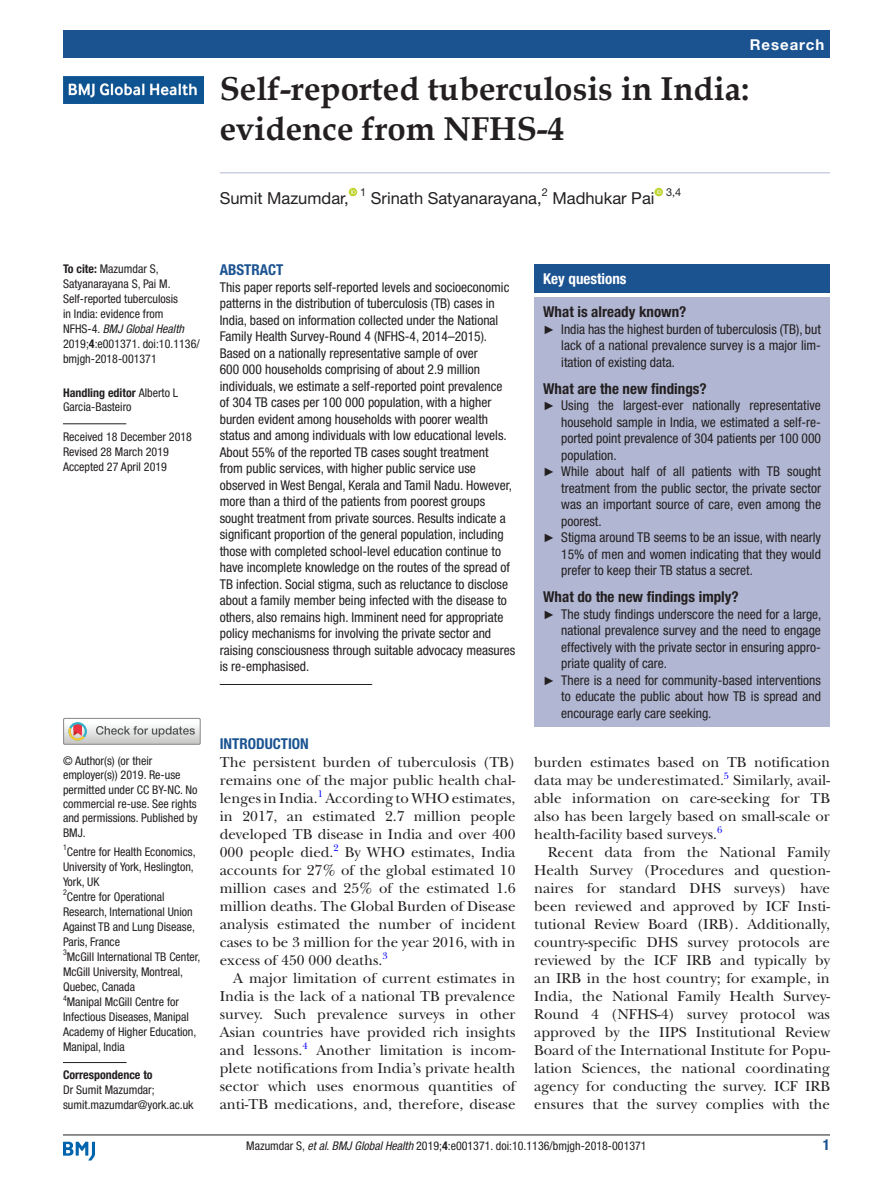
<style>
.page{position:relative;width:893px;height:1191px;background:#fff}
.page>*{position:absolute;margin:0;border:0;box-sizing:border-box;transform-origin:0 0}
.t1{font:700 33px/39px "Book Antiqua";color:#231f20}
.t2{font:16.5px "Helvetica Neue LT Std";color:#231f20}
.t3{font:15px/18px "New Baskerville";color:#231f20;text-align:justify}
.t4{font:700 condensed 15px "Helvetica Neue LT Std";color:#231f20}
.t5{font:700 condensed 15px "Helvetica Neue LT Std";color:#1b5391}
.t6{font:700 condensed 15px "Helvetica Neue LT Std";color:#fff}
.t7{font:700 15px "Helvetica Neue LT Std";letter-spacing:.065em;color:#fff}
.t8{font:condensed 13.5px/16.5px "Helvetica Neue LT Std";color:#231f20;text-align:justify}
.t9{font:condensed 12px/15px "Helvetica Neue LT Std";color:#231f20}
.t10{font:700 condensed 12px "Helvetica Neue LT Std";color:#231f20}
.t11{font:10.95px "Helvetica Neue LT Std";color:#231f20}
.t12{font:9.9px "New Baskerville";color:#00f}
.s1{font-weight:700}
.s2{font-style:italic}
.s3{font-family:"Arial";font-stretch:normal;font-size:12px}
</style>
<div class="page">
<hr style="left:63px;top:1134px;width:767px;height:1px;background:#231f20">
<svg style="left:63px;top:1141px;width:32px;height:19px"></svg>
<div style="left:63px;top:718px;width:138px;height:27px;border:1px solid #969090"></div>
<svg style="left:64px;top:718px;width:136px;height:26px"></svg>
<hr style="left:220px;top:172px;width:610px;height:1px;background:#b1b7d3">
<svg style="left:349px;top:188px;width:8px;height:8px"></svg>
<svg style="left:654px;top:188px;width:9px;height:8px"></svg>
<div style="left:63px;top:31px;width:767px;height:27px;background:#1b5391"></div>
<hr style="left:63px;top:423px;width:63px;height:1px;background:#231f20">
<hr style="left:63px;top:1062px;width:64px;height:1px;background:#231f20">
<img style="left:63px;top:77px;width:141px;height:27px">
<div style="left:534px;top:264px;width:296px;height:29px;background:#1b5391"></div>
<div style="left:534px;top:297px;width:296px;height:429px;background:#b1b7d3"></div>
<hr style="left:220px;top:684px;width:152px;height:1px;background:#231f20">
<p class="t7" style="left:750px;top:35px;width:76px">Research</p>
<h1 class="t1" style="left:220px;top:70px;width:531px">Self-reported tuberculosis in India: evidence from NFHS-4</h1>
<p class="t2" style="left:220px;top:188px;width:130px">Sumit Mazumdar,</p>
<p class="t11" style="left:360px;top:186px;width:8px">1</p>
<p class="t2" style="left:371px;top:188px;width:172px">Srinath Satyanarayana,</p>
<p class="t11" style="left:542px;top:186px;width:8px">2</p>
<p class="t2" style="left:552px;top:188px;width:104px">Madhukar Pai</p>
<p class="t11" style="left:666px;top:186px;width:17px">3,4</p>
<p class="t9" style="left:63px;top:261px;width:138px"><span class="s1">To cite:</span> Mazumdar S,<br>Satyanarayana S, Pai M.<br>Self-reported tuberculosis<br>in India: evidence from<br>NFHS-4. <span class="s2">BMJ Global Health<br></span>2019;<span class="s1">4</span>:e001371. doi:10.1136/ bmjgh-2018-001371</p>
<p class="t9" style="left:63px;top:385px;width:117px;line-height:14.4px"><span class="s1">Handling editor</span> Alberto L<br>Garcia-Basteiro</p>
<p class="t9" style="left:63px;top:429px;width:130px">Received 18 December 2018<br>Revised 28 March 2019<br>Accepted 27 April 2019</p>
<p class="t9" style="left:63px;top:753px;width:136px;line-height:14.4px">© Author(s) (or their employer(s)) 2019. Re-use permitted under CC BY-NC. No commercial re-use. See rights and permissions. Published by<br>BMJ.</p>
<p class="t9" style="left:63px;top:844px;width:139px"><sup>1</sup>Centre for Health Economics,<br>University of York, Heslington,<br>York, UK<br><sup>2</sup>Centre for Operational<br>Research, International Union<br>Against TB and Lung Disease,<br>Paris, France<br><sup>3</sup>McGill International TB Center,<br>McGill University, Montreal,<br>Quebec, Canada<br><sup>4</sup>Manipal McGill Centre for<br>Infectious Diseases, Manipal<br>Academy of Higher Education,<br>Manipal, India</p>
<p class="t10" style="left:63px;top:1067px;width:91px">Correspondence to</p>
<p class="t9" style="left:63px;top:1082px;width:132px">Dr Sumit Mazumdar; sumit.mazumdar@york.ac.uk</p>
<p class="t5" style="left:220px;top:261px;width:49px">Abstract</p>
<p class="t8" style="left:220px;top:279px;width:297px;text-align:left">This paper reports self-reported levels and socioeconomic patterns in the distribution of tuberculosis (TB) cases in India, based on information collected under the National Family Health Survey-Round 4 (NFHS-4, 2014–2015).<br>Based on a nationally representative sample of over<br>600 000 households comprising of about 2.9 million individuals, we estimate a self-reported point prevalence of 304 TB cases per 100 000 population, with a higher burden evident among households with poorer wealth status and among individuals with low educational levels.<br>About 55% of the reported TB cases sought treatment<br>from public services, with higher public service use observed in West Bengal, Kerala and Tamil Nadu. However, more than a third of the patients from poorest groups sought treatment from private sources. Results indicate a significant proportion of the general population, including those with completed school-level education continue to have incomplete knowledge on the routes of the spread of TB infection. Social stigma, such as reluctance to disclose about a family member being infected with the disease to others, also remains high. Imminent need for appropriate policy mechanisms for involving the private sector and raising consciousness through suitable advocacy measures is re-emphasised.</p>
<p class="t5" style="left:220px;top:735px;width:91px">Introduction</p>
<p class="t3" style="left:220px;top:753px;width:297px">The persistent burden of tuberculosis (TB) remains one of the major public health chal&shy;lenges in India.</p>
<p class="t12" style="left:318px;top:787px;width:7px">1</p>
<p class="t3" style="left:220px;top:789px;width:297px;text-indent:106px">According to WHO estimates, in 2017, an estimated 2.7 million people developed TB disease in India and over 400<br>000 people died.</p>
<p class="t12" style="left:333px;top:841px;width:7px">2</p>
<p class="t3" style="left:220px;top:843px;width:297px;text-indent:125px">By WHO estimates, India accounts for 27% of the global estimated 10 million cases and 25% of the estimated 1.6 million deaths. The Global Burden of Disease analysis estimated the number of incident cases to be 3 million for the year 2016, with in excess of 450 000 deaths.</p>
<p class="t12" style="left:382px;top:949px;width:7px">3</p>
<p class="t3" style="left:220px;top:969px;width:297px;text-indent:14px">A major limitation of current estimates in India is the lack of a national TB prevalence survey. Such prevalence surveys in other Asian countries have provided rich insights and lessons.</p>
<p class="t12" style="left:303px;top:1039px;width:7px">4</p>
<p class="t3" style="left:220px;top:1041px;width:297px;text-indent:97px">Another limitation is incom&shy;plete notifications from India’s private health sector which uses enormous quantities of anti-TB medications, and, therefore, disease</p>
<p class="t6" style="left:543px;top:270px;width:85px">Key questions</p>
<p class="t4" style="left:543px;top:302px;width:145px">What is already known?</p>
<p class="t8" style="left:561px;top:320px;width:261px;text-indent:-18px"><span class="s3">►</span> India has the highest burden of tuberculosis (TB), but lack of a national prevalence survey is a major lim&shy;itation of existing data.</p>
<p class="t4" style="left:543px;top:379px;width:165px">What are the new findings?</p>
<p class="t8" style="left:543px;top:397px;width:279px"><span class="s3">►</span> Using the largest-ever nationally representative</p>
<p class="t8" style="left:561px;top:413px;width:261px">household sample in India, we estimated a self-re-</p>
<p class="t8" style="left:561px;top:430px;width:261px">ported point prevalence of 304 patients per 100 000</p>
<p class="t8" style="left:561px;top:446px;width:57px">population.</p>
<p class="t8" style="left:543px;top:463px;width:279px"><span class="s3">►</span> While about half of all patients with TB sought</p>
<p class="t8" style="left:561px;top:479px;width:261px">treatment from the public sector, the private sector</p>
<p class="t8" style="left:561px;top:496px;width:261px">was an important source of care, even among the</p>
<p class="t8" style="left:561px;top:512px;width:42px">poorest.</p>
<p class="t8" style="left:543px;top:529px;width:279px"><span class="s3">►</span> Stigma around TB seems to be an issue, with nearly</p>
<p class="t8" style="left:561px;top:545px;width:261px">15% of men and women indicating that they would</p>
<p class="t8" style="left:561px;top:562px;width:193px">prefer to keep their TB status a secret.</p>
<p class="t4" style="left:543px;top:587px;width:197px">What do the new findings imply?</p>
<p class="t8" style="left:543px;top:605px;width:280px"><span class="s3">►</span> The study findings underscore the need for a large,</p>
<p class="t8" style="left:561px;top:622px;width:261px">national prevalence survey and the need to engage</p>
<p class="t8" style="left:561px;top:638px;width:261px">effectively with the private sector in ensuring appro-</p>
<p class="t8" style="left:561px;top:655px;width:107px">priate quality of care.</p>
<p class="t8" style="left:543px;top:671px;width:279px"><span class="s3">►</span> There is a need for community-based interventions</p>
<p class="t8" style="left:561px;top:688px;width:261px">to educate the public about how TB is spread and</p>
<p class="t8" style="left:561px;top:704px;width:152px">encourage early care seeking.</p>
<p class="t3" style="left:534px;top:753px;width:297px">burden estimates based on TB notification data may be underestimated.</p>
<p class="t12" style="left:724px;top:769px;width:7px">5</p>
<p class="t3" style="left:534px;top:771px;width:297px;text-indent:199px">Similarly, avail&shy;able information on care-seeking for TB also has been largely based on small-scale or health-facility based surveys.</p>
<p class="t12" style="left:717px;top:823px;width:7px">6</p>
<p class="t3" style="left:534px;top:843px;width:297px;text-indent:14px">Recent data from the National Family Health Survey (Procedures and question&shy;naires for standard DHS surveys) have been reviewed and approved by ICF Insti&shy;tutional Review Board (IRB). Additionally, country-specific DHS survey protocols are reviewed by the ICF IRB and typically by an IRB in the host country; for example, in India, the National Family Health Survey-Round 4 (NFHS-4) survey protocol was approved by the IIPS Institutional Review Board of the International Institute for Popu&shy;lation Sciences, the national coordinating agency for conducting the survey. ICF IRB ensures that the survey complies with the</p>
<p class="t9" style="left:246px;top:1137px;width:402px">Mazumdar S, <span class="s2">et al</span>. <span class="s2">BMJ Global Health</span> 2019;<span class="s1">4</span>:e001371. doi:10.1136/bmjgh-2018-001371</p>
<p class="t5" style="left:823px;top:1135px;width:9px">1</p>
</div>
